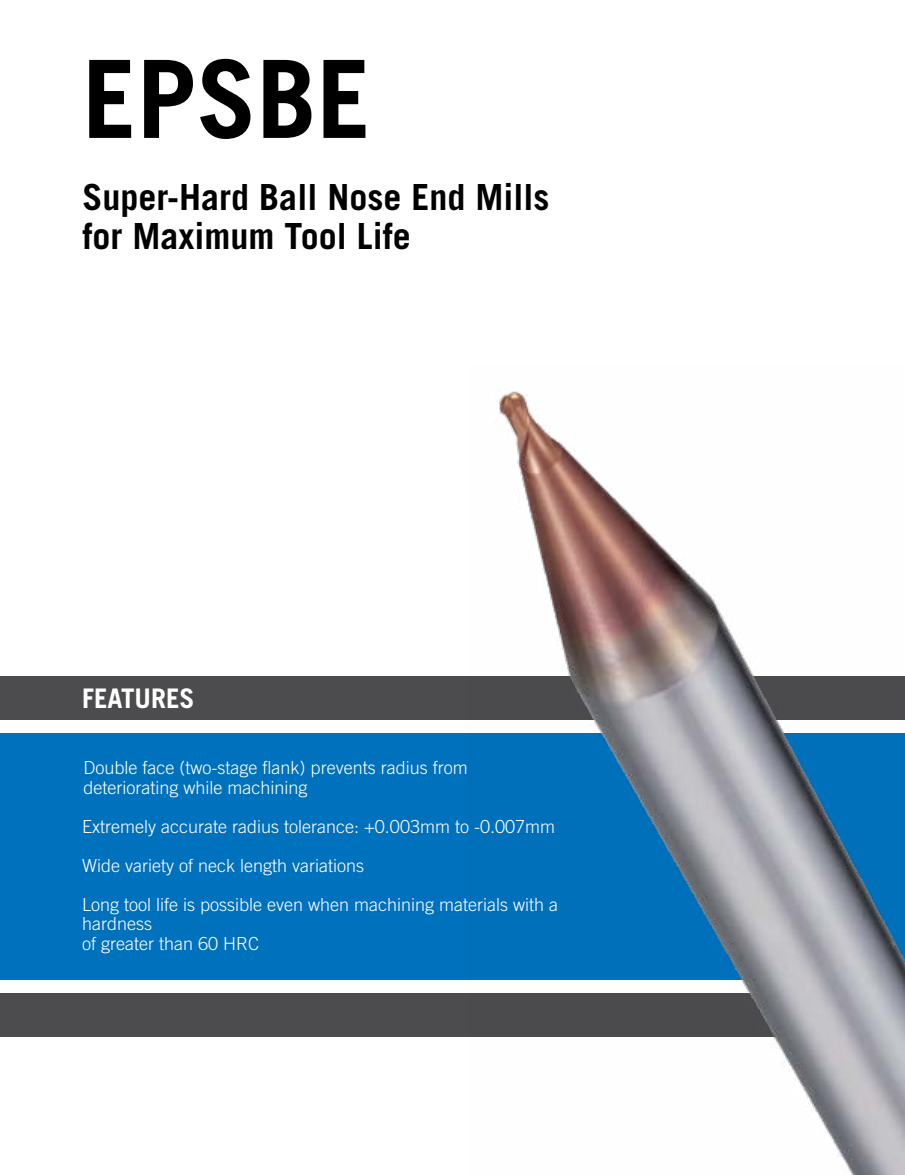
<style>
.page{position:relative;width:905px;height:1175px;background:#fff}
.page>*{position:absolute;margin:0;border:0;box-sizing:border-box;transform-origin:0 0}
.t1{font:700 108px "Trade Gothic";color:#000}
.t2{font:700 36px/39px "Trade Gothic";color:#000}
.t3{font:700 27px "Trade Gothic";color:#fff}
.t4{font:300 18px/19.5px "Trade Gothic";color:#fff}
</style>
<div class="page">
<div style="left:0;top:733px;width:904px;height:246px;background:#0071bc"></div>
<div style="left:0;top:676px;width:904px;height:43px;background:#4c4c4e"></div>
<div style="left:0;top:993px;width:904px;height:44px;background:#4c4c4e"></div>
<img style="left:469px;top:391px;width:435px;height:783px">
<h1 class="t1" style="left:82px;top:33px;width:290px">EPSBE</h1>
<h2 class="t2" style="left:82px;top:177px;width:468px">Super-Hard Ball Nose End Mills for Maximum Tool Life</h2>
<h3 class="t3" style="left:82px;top:681px;width:114px">FEATURES</h3>
<p class="t4" style="left:83px;top:757px;width:386px">Double face (two-stage flank) prevents radius from deteriorating while machining</p>
<p class="t4" style="left:82px;top:806px;width:478px;line-height:39px">Extremely accurate radius tolerance: +0.003mm to -0.007mm<br>Wide variety of neck length variations<br>Long tool life is possible even when machining materials with a</p>
<p class="t4" style="left:82px;top:913px;width:179px">hardness<br>of greater than 60 HRC</p>
</div>
